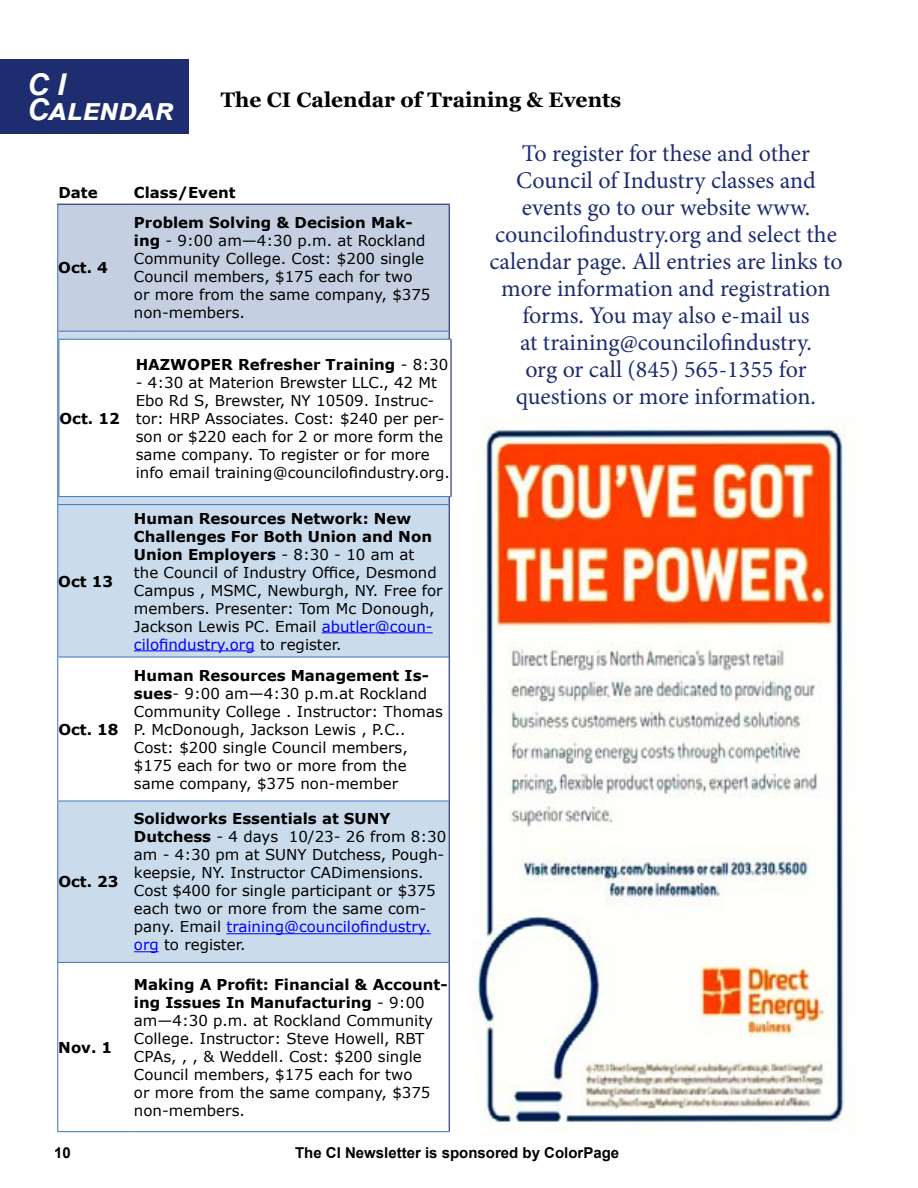
<style>
.page{position:relative;width:918px;height:1188px;background:#fff}
.page>*{position:absolute;margin:0;border:0;box-sizing:border-box;transform-origin:0 0}
.t1{font:italic 700 30px/25.5px "Arial";color:#fff}
.t2{font:24px/27px "Minion Pro";letter-spacing:-.005em;color:#1e2c70;text-align:center}
.t3{font:700 21px "Georgia";color:#000}
.t4{font:15px/18px "Verdana";color:#000}
.t5{font:700 15px "Verdana";color:#000}
.t6{font:700 15px "Arial";color:#000}
.s1{font-weight:700}
.s2{font-weight:400}
.s3{color:#00f}
</style>
<div class="page">
<div style="left:0;top:59px;width:188px;height:75px;background:#1e2c70"></div>
<div style="left:58px;top:205px;width:391px;height:126px;background:#c4d0e1"></div>
<svg style="left:58px;top:332px;width:391px;height:630px;fill:#cadbec"></svg>
<hr style="left:57px;top:205px;width:1px;height:126px;background:#4f81bd">
<hr style="left:57px;top:332px;width:1px;height:172px;background:#4f81bd">
<hr style="left:57px;top:505px;width:1px;height:151px;background:#4f81bd">
<hr style="left:57px;top:658px;width:1px;height:142px;background:#4f81bd">
<hr style="left:57px;top:802px;width:1px;height:160px;background:#4f81bd">
<hr style="left:57px;top:963px;width:1px;height:168px;background:#4f81bd">
<hr style="left:57px;top:331px;width:76px;height:1px;background:#4f81bd">
<hr style="left:133px;top:331px;width:316px;height:1px;background:#4f81bd">
<hr style="left:57px;top:504px;width:76px;height:1px;background:#4f81bd">
<hr style="left:133px;top:504px;width:316px;height:1px;background:#4f81bd">
<hr style="left:57px;top:656px;width:76px;height:2px;background:#4f81bd">
<hr style="left:133px;top:656px;width:316px;height:2px;background:#4f81bd">
<hr style="left:57px;top:800px;width:76px;height:2px;background:#4f81bd">
<hr style="left:133px;top:800px;width:316px;height:2px;background:#4f81bd">
<hr style="left:57px;top:962px;width:76px;height:1px;background:#4f81bd">
<hr style="left:133px;top:962px;width:316px;height:1px;background:#4f81bd">
<hr style="left:57px;top:1131px;width:76px;height:1px;background:#4f81bd">
<hr style="left:133px;top:1131px;width:317px;height:1px;background:#4f81bd">
<hr style="left:57px;top:204px;width:76px;height:1px;background:#1e2c70">
<hr style="left:133px;top:204px;width:317px;height:1px;background:#1e2c70">
<hr style="left:449px;top:205px;width:1px;height:126px;background:#1e2c70">
<hr style="left:449px;top:331px;width:1px;height:174px;background:#1e2c70">
<hr style="left:449px;top:505px;width:1px;height:152px;background:#1e2c70">
<hr style="left:449px;top:657px;width:1px;height:144px;background:#1e2c70">
<hr style="left:449px;top:801px;width:1px;height:161px;background:#1e2c70">
<hr style="left:449px;top:962px;width:1px;height:169px;background:#1e2c70">
<svg style="left:59px;top:340px;width:391px;height:156px"></svg>
<hr style="left:58px;top:340px;width:1px;height:156px;background:#4f81bd">
<hr style="left:58px;top:339px;width:77px;height:1px;background:#4f81bd">
<hr style="left:135px;top:339px;width:317px;height:1px;background:#4f81bd">
<hr style="left:58px;top:496px;width:77px;height:1px;background:#4f81bd">
<hr style="left:135px;top:496px;width:317px;height:1px;background:#4f81bd">
<hr style="left:450px;top:340px;width:2px;height:156px;background:#1e2c70">
<hr style="left:322px;top:632px;width:111px;height:1px;background:#00f">
<hr style="left:134px;top:650px;width:121px;height:1px;background:#00f">
<hr style="left:226px;top:933px;width:205px;height:1px;background:#00f">
<svg style="left:134px;top:951px;width:25px;height:1px"></svg>
<img style="left:472px;top:426px;width:383px;height:706px">
<h1 class="t1" style="left:27px;top:72px;width:148px">C I<br>Calendar</h1>
<h3 class="t3" style="left:221px;top:87px;width:402px">The CI Calendar of Training &amp; Events</h3>
<p class="t5" style="left:58px;top:182px;width:41px">Date</p>
<p class="t5" style="left:134px;top:182px;width:103px">Class/Event</p>
<p class="t5" style="left:58px;top:257px;width:51px">Oct. 4</p>
<p class="t4" style="left:134px;top:214px;width:298px"><span class="s1">Problem Solving &amp; Decision Mak&shy;ing</span> - 9:00 am—4:30 p.m. at Rockland<br>Community College. Cost: $200 single<br>Council members, $175 each for two or more from the same company, $375 non-members.</p>
<p class="t5" style="left:59px;top:408px;width:62px">Oct. 12</p>
<p class="t5" style="left:58px;top:570px;width:56px">Oct 13</p>
<p class="t5" style="left:58px;top:719px;width:62px">Oct. 18</p>
<p class="t5" style="left:58px;top:871px;width:62px">Oct. 23</p>
<p class="t5" style="left:58px;top:1037px;width:55px">Nov. 1</p>
<p class="t5" style="left:136px;top:354px;width:314px">HAZWOPER Refresher Training <span class="s2">- 8:30</span></p>
<p class="t4" style="left:136px;top:373px;width:316px">- 4:30 at Materion Brewster LLC., 42 Mt Ebo Rd S, Brewster, NY 10509. Instruc&shy;tor: HRP Associates. Cost: $240 per per&shy;son or $220 each for 2 or more form the same company. To register or for more info email training@councilofindustry.org.</p>
<p class="t4" style="left:134px;top:509px;width:310px"><span class="s1">Human Resources Network: New Challenges For Both Union and Non Union Employers</span> - 8:30 - 10 am at<br>the Council of Industry Office, Desmond Campus , MSMC, Newburgh, NY. Free for members. Presenter: Tom Mc Donough, Jackson Lewis PC. Email <span class="s3">abutler@coun&shy;cilofindustry.org</span> to register.</p>
<p class="t4" style="left:134px;top:666px;width:310px"><span class="s1">Human Resources Management Is&shy;sues</span>- 9:00 am—4:30 p.m.at Rockland Community College . Instructor: Thomas P. McDonough, Jackson Lewis , P.C..<br>Cost: $200 single Council members, $175 each for two or more from the same company, $375 non-member</p>
<p class="t4" style="left:134px;top:810px;width:314px"><span class="s1">Solidworks Essentials at SUNY Dutchess</span> - 4 days 10/23- 26 from 8:30 am - 4:30 pm at SUNY Dutchess, Pough&shy;keepsie, NY. Instructor CADimensions.<br>Cost $400 for single participant or $375 each two or more from the same com&shy;pany. Email <span class="s3">training@councilofindustry. org</span> to register.</p>
<p class="t4" style="left:134px;top:975px;width:315px"><span class="s1">Making A Profit: Financial &amp; Account&shy;ing Issues In Manufacturing</span> - 9:00 am—4:30 p.m. at Rockland Community College. Instructor: Steve Howell, RBT CPAs, , , &amp; Weddell. Cost: $200 single Council members, $175 each for two<br>or more from the same company, $375 non-members.</p>
<p class="t2" style="left:489px;top:140px;width:355px">To register for these and other<br>Council of Industry classes and events go to our website www. councilofindustry.org and select the calendar page. All entries are links to more information and registration forms. You may also e-mail us<br>at training@councilofindustry.<br>org or call (845) 565-1355 for questions or more information.</p>
<p class="t6" style="left:54px;top:1143px;width:18px">10</p>
<p class="t6" style="left:295px;top:1143px;width:326px">The CI Newsletter is sponsored by ColorPage</p>
</div>
